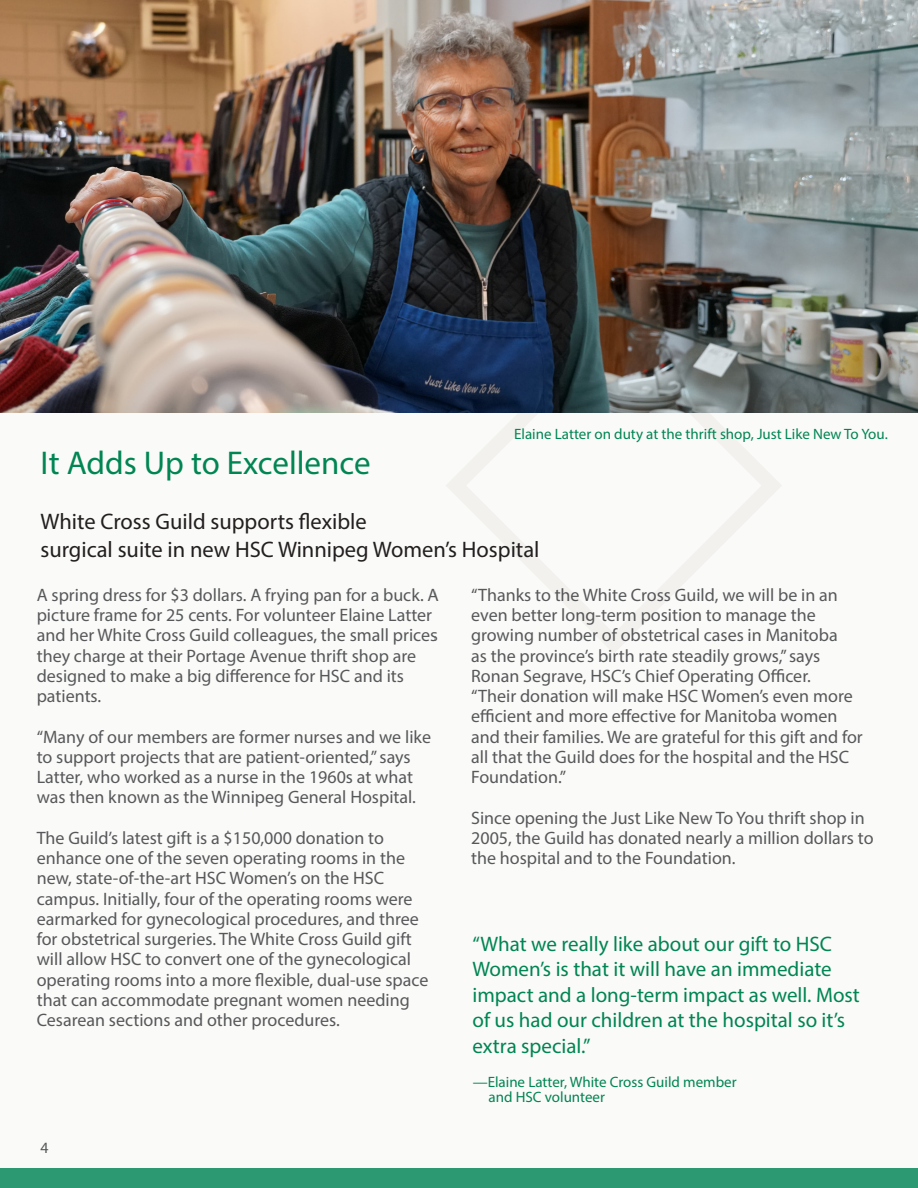
<style>
.page{position:relative;width:918px;height:1188px;background:#fafaf8}
.page>*{position:absolute;margin:0;border:0;box-sizing:border-box;transform-origin:0 0}
.Feature_story_headli{font:33px "Myriad Pro";color:#008553}
.Story_subhead__black{font:22.5px "Myriad Pro";color:#231f20}
.Italic_green_quote{font:21px/25.5px "Myriad Pro";color:#008553}
.Body_copy_book__10_5{font:18px/20.2px "Myriad Pro";color:#57585a}
.t1{font:15.75px "Myriad Pro";color:#57585a}
.Photo_caption{font:15px "Myriad Pro";color:#008553}
.Quote_cite__10_pt{font:15px/15px "Myriad Pro";color:#008553}
</style>
<div class="page">
<img style="left:0;top:0;width:918px;height:413px">
<div style="left:0;top:1168px;width:918px;height:20px;background:#2d9973"></div>
<p class="Photo_caption" style="left:514px;top:424px;width:375px">Elaine Latter on duty at the thrift shop, Just Like New To You.</p>
<p class="Feature_story_headli" style="left:40px;top:442px;width:332px">It Adds Up to Excellence</p>
<p class="Story_subhead__black" style="left:40px;top:508px;width:328px">White Cross Guild supports flexible</p>
<p class="Story_subhead__black" style="left:40px;top:536px;width:501px">surgical suite in new HSC Winnipeg Women’s Hospital</p>
<p class="Body_copy_book__10_5" style="left:37px;top:584px;width:403px">A spring dress for $3 dollars. A frying pan for a buck. A picture frame for 25 cents. For volunteer Elaine Latter and her White Cross Guild colleagues, the small prices they charge at their Portage Avenue thrift shop are designed to make a big difference for HSC and its patients.</p>
<p class="Body_copy_book__10_5" style="left:37px;top:726px;width:396px">“Many of our members are former nurses and we like to support projects that are patient-oriented,” says Latter, who worked as a nurse in the 1960s at what was then known as the Winnipeg General Hospital.</p>
<p class="Body_copy_book__10_5" style="left:37px;top:827px;width:393px">The Guild’s latest gift is a $150,000 donation to enhance one of the seven operating rooms in the new, state-of-the-art HSC Women’s on the HSC campus. Initially, four of the operating rooms were earmarked for gynecological procedures, and three for obstetrical surgeries. The White Cross Guild gift will allow HSC to convert one of the gynecological operating rooms into a more flexible, dual-use space that can accommodate pregnant women needing Cesarean sections and other procedures.</p>
<p class="t1" style="left:40px;top:1138px;width:10px">4</p>
<p class="Body_copy_book__10_5" style="left:471px;top:584px;width:393px">“Thanks to the White Cross Guild, we will be in an even better long-term position to manage the growing number of obstetrical cases in Manitoba<br>as the province’s birth rate steadily grows,” says Ronan Segrave, HSC’s Chief Operating Officer.<br>“Their donation will make HSC Women’s even more efficient and more effective for Manitoba women and their families. We are grateful for this gift and for all that the Guild does for the hospital and the HSC Foundation.”</p>
<p class="Body_copy_book__10_5" style="left:471px;top:807px;width:404px">Since opening the Just Like New To You thrift shop in<br>2005, the Guild has donated nearly a million dollars to the hospital and to the Foundation.</p>
<p class="Italic_green_quote" style="left:472px;top:931px;width:389px">“What we really like about our gift to HSC Women’s is that it will have an immediate impact and a long-term impact as well. Most of us had our children at the hospital so it’s extra special.”</p>
<p class="Quote_cite__10_pt" style="left:489px;top:1075px;width:250px;text-indent:-16px">—Elaine Latter, White Cross Guild member and HSC volunteer</p>
</div>
